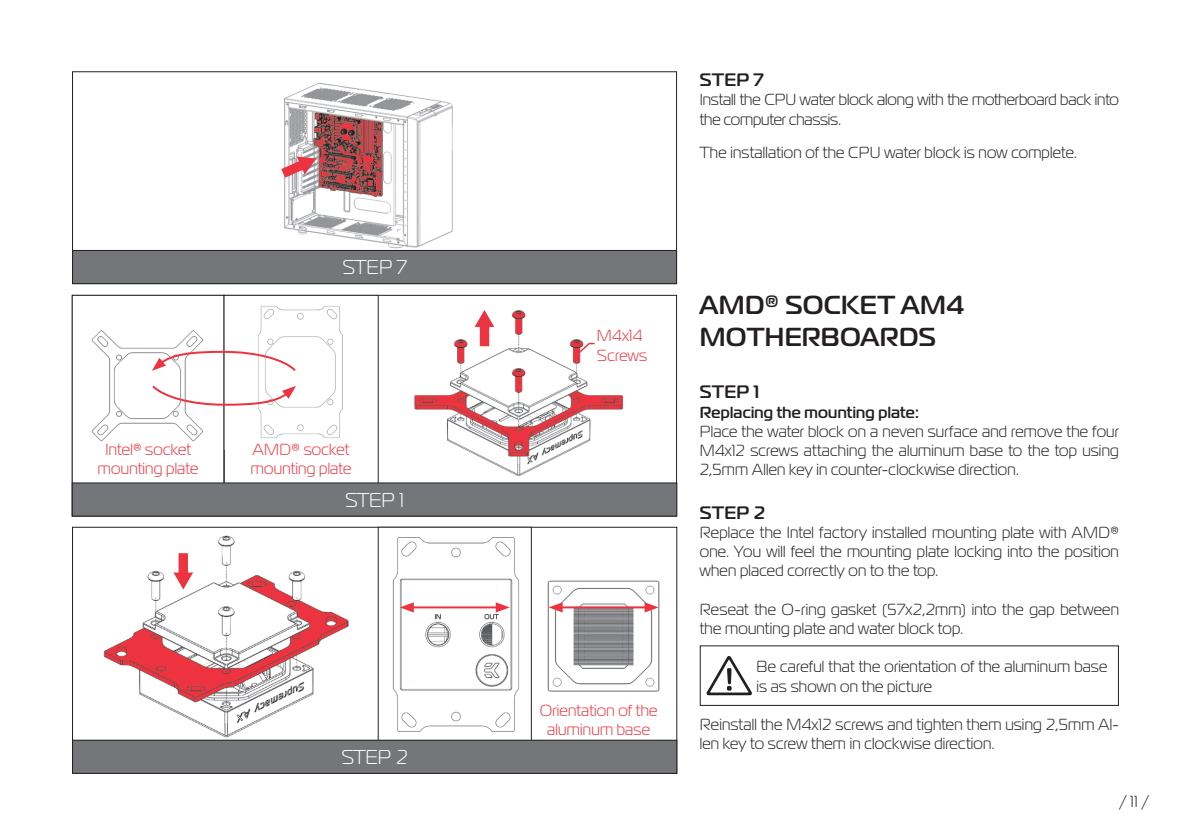
<style>
.page{position:relative;width:1191px;height:840px;background:#fff}
.page>*{position:absolute;margin:0;border:0;box-sizing:border-box;transform-origin:0 0}
.t1{font:700 26px/31.2px "Magistral";letter-spacing:.01em;color:#231f20}
.t2{font:20px "Magistral";color:#fff}
.t3{font:700 18px "Magistral";letter-spacing:.025em;color:#231f20}
.t4{font:16px/19.2px "Magistral";letter-spacing:.015em;color:#231f20}
.t5{font:16px/19.2px "Magistral";letter-spacing:.015em;color:#ee3340;text-align:center}
.t6{font:16px/19.2px "Magistral";letter-spacing:-.005em;color:#231f20}
.t7{font:700 16px "Magistral";letter-spacing:.02em;color:#231f20}
</style>
<div class="page">
<img style="left:283px;top:82px;width:170px;height:167px">
<svg style="left:281px;top:156px;width:35px;height:21px"></svg>
<div style="left:72px;top:250px;width:604px;height:33px;background:#757679"></div>
<div style="left:72px;top:250px;width:605px;height:34px;border:1px solid #231f20"></div>
<img style="left:378px;top:297px;width:246px;height:185px">
<svg style="left:706px;top:656px;width:46px;height:38px"></svg>
<img style="left:91px;top:330px;width:113px;height:112px">
<div style="left:72px;top:295px;width:152px;height:221px;border:1px solid #231f20"></div>
<img style="left:103px;top:528px;width:275px;height:211px">
<img style="left:392px;top:537px;width:127px;height:195px">
<img style="left:258px;top:306px;width:85px;height:132px">
<div style="left:224px;top:295px;width:154px;height:221px;border:1px solid #231f20"></div>
<img style="left:547px;top:580px;width:113px;height:112px">
<div style="left:72px;top:482px;width:605px;height:34px;background:#757679"></div>
<div style="left:72px;top:482px;width:605px;height:34px;border:1px solid #231f20"></div>
<div style="left:72px;top:739px;width:605px;height:34px;background:#757679"></div>
<div style="left:72px;top:739px;width:605px;height:34px;border:1px solid #231f20"></div>
<svg style="left:573px;top:342px;width:23px;height:16px"></svg>
<svg style="left:474px;top:310px;width:20px;height:36px"></svg>
<svg style="left:173px;top:553px;width:20px;height:36px"></svg>
<svg style="left:150px;top:383px;width:146px;height:23px"></svg>
<svg style="left:152px;top:349px;width:146px;height:24px"></svg>
<hr style="left:411px;top:606px;width:88px;height:2px;background:#ee3340">
<svg style="left:400px;top:602px;width:14px;height:10px"></svg>
<svg style="left:496px;top:602px;width:14px;height:10px"></svg>
<hr style="left:559px;top:606px;width:88px;height:2px;background:#ee3340">
<svg style="left:548px;top:602px;width:14px;height:10px"></svg>
<svg style="left:644px;top:602px;width:14px;height:10px"></svg>
<p class="t2" style="left:342px;top:255px;width:66px">STEP 7</p>
<p class="t5" style="left:98px;top:439px;width:102px">Intel® socket mounting plate</p>
<p class="t5" style="left:251px;top:439px;width:102px;text-align:left">AMD® socket mounting plate</p>
<p class="t2" style="left:345px;top:487px;width:60px">STEP 1</p>
<p class="t2" style="left:341px;top:744px;width:68px">STEP 2</p>
<p class="t3" style="left:699px;top:68px;width:65px">STEP 7</p>
<p class="t6" style="left:699px;top:90px;width:420px">Install the CPU water block along with the motherboard back into the computer chassis.</p>
<p class="t4" style="left:699px;top:142px;width:378px">The installation of the CPU water block is now complete.</p>
<p class="t5" style="left:597px;top:325px;width:52px;text-align:left">M4x14<br>Screws</p>
<p class="t5" style="left:540px;top:699px;width:119px">Orientation of the aluminum base</p>
<h1 class="t1" style="left:700px;top:289px;width:266px">AMD® SOCKET AM4<br>MOTHERBOARDS</h1>
<p class="t3" style="left:699px;top:380px;width:61px">STEP 1</p>
<p class="t7" style="left:699px;top:401px;width:221px">Replacing the mounting plate:</p>
<p class="t4" style="left:699px;top:421px;width:420px;text-align:justify">Place the water block on a neven surface and remove the four M4x12 screws attaching the aluminum base to the top using 2,5mm Allen key in counter-clockwise direction.</p>
<p class="t3" style="left:699px;top:500px;width:67px">STEP 2</p>
<p class="t4" style="left:699px;top:522px;width:421px;text-align:justify">Replace the Intel factory installed mounting plate with AMD® one. You will feel the mounting plate locking into the position when placed correctly on to the top.</p>
<p class="t4" style="left:699px;top:598px;width:421px">Reseat the O-ring gasket (57x2,2mm) into the gap between the mounting plate and water block top.</p>
<p class="t4" style="left:756px;top:656px;width:352px">Be careful that the orientation of the aluminum base is as shown on the picture</p>
<p class="t4" style="left:699px;top:714px;width:421px">Reinstall the M4x12 screws and tighten them using 2,5mm Al&shy;len key to screw them in clockwise direction.</p>
<p class="t4" style="left:1119px;top:791px;width:31px">/ 11 /</p>
</div>
